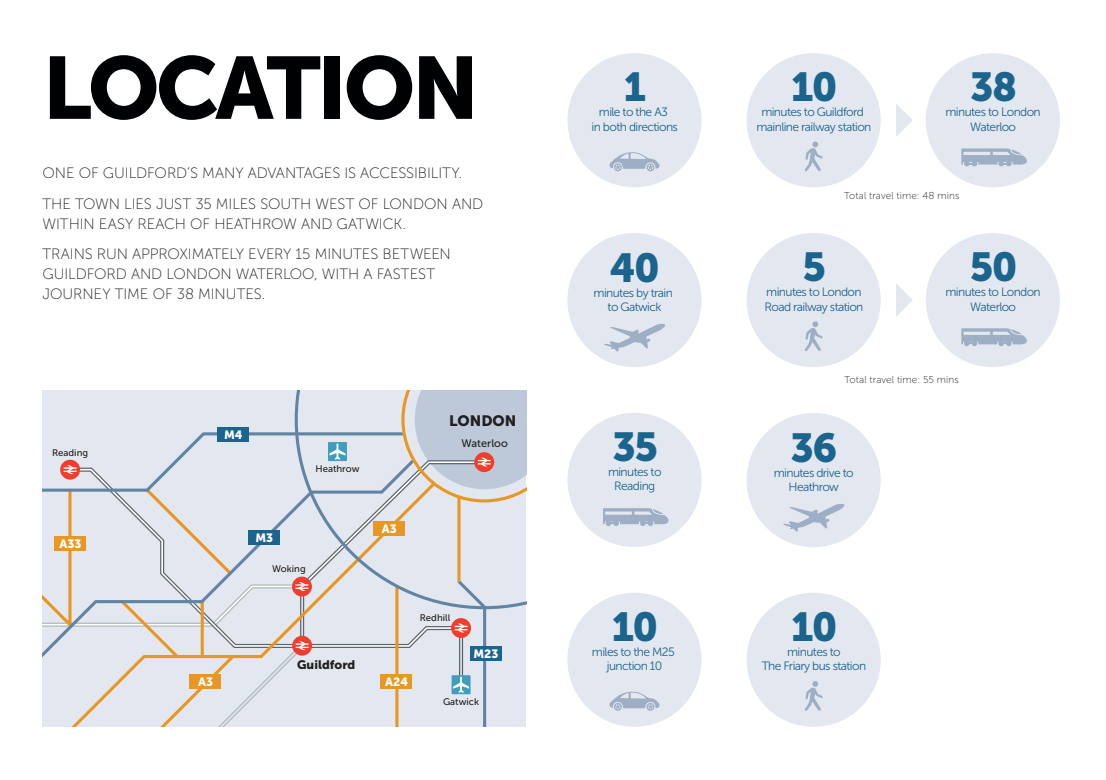
<style>
.page{position:relative;width:1106px;height:780px;background:#fff}
.page>*{position:absolute;margin:0;border:0;box-sizing:border-box;transform-origin:0 0}
.spec_bold_text{font:87.5px "Museo Sans 900";letter-spacing:-.04em;color:#000103}
.t1{font:40.25px "Museo Sans 900";letter-spacing:-.04em;color:#1b648d}
.Text_Caps{font:15px/20px "Museo Sans 100";letter-spacing:-.005em;color:#231f20}
.t2{font:15px "Museo Sans 900";color:#231f20}
.t3{font:12.25px "Museo Sans 900";color:#231f20}
.t4{font:12.12px/14.5px "Museo Sans 300";letter-spacing:-.05em;color:#1b648d;text-align:center}
.t5{font:12px "Museo Sans 900";color:#fff}
.t6{font:10.88px "Museo Sans 500";color:#231f20}
.Text_Caps-2{font:10px "Museo Sans 100";letter-spacing:.01em;color:#231f20}
.t7{font:9.5px "Museo Sans 500";color:#231f20}
</style>
<div class="page">
<svg style="left:43px;top:390px;width:483px;height:336px;background:#dadbe0"></svg>
<svg style="left:896px;top:104px;width:16px;height:33px"></svg>
<svg style="left:896px;top:284px;width:16px;height:33px"></svg>
<div style="left:567px;top:233px;width:134px;height:134px;background:#e3e7ef;border-radius:50%"></div>
<svg style="left:604px;top:324px;width:62px;height:27px"></svg>
<div style="left:746px;top:413px;width:134px;height:134px;background:#e3e7ef;border-radius:50%"></div>
<svg style="left:783px;top:504px;width:62px;height:27px"></svg>
<div style="left:925px;top:53px;width:134px;height:134px;background:#e3e7ef;border-radius:50%"></div>
<svg style="left:961px;top:148px;width:66px;height:18px"></svg>
<svg style="left:1011px;top:149px;width:10px;height:5px"></svg>
<div style="left:925px;top:233px;width:134px;height:134px;background:#e3e7ef;border-radius:50%"></div>
<svg style="left:961px;top:328px;width:66px;height:18px"></svg>
<svg style="left:1011px;top:329px;width:10px;height:5px"></svg>
<div style="left:567px;top:413px;width:134px;height:134px;background:#e3e7ef;border-radius:50%"></div>
<svg style="left:603px;top:508px;width:66px;height:18px"></svg>
<svg style="left:653px;top:509px;width:10px;height:5px"></svg>
<div style="left:567px;top:53px;width:134px;height:134px;background:#e3e7ef;border-radius:50%"></div>
<svg style="left:609px;top:152px;width:50px;height:19px"></svg>
<div style="left:567px;top:592px;width:134px;height:134px;background:#e3e7ef;border-radius:50%"></div>
<svg style="left:609px;top:691px;width:50px;height:19px"></svg>
<div style="left:746px;top:53px;width:134px;height:134px;background:#e3e7ef;border-radius:50%"></div>
<svg style="left:805px;top:141px;width:17px;height:30px"></svg>
<div style="left:746px;top:233px;width:134px;height:134px;background:#e3e7ef;border-radius:50%"></div>
<svg style="left:804px;top:321px;width:18px;height:30px"></svg>
<div style="left:746px;top:592px;width:134px;height:134px;background:#e3e7ef;border-radius:50%"></div>
<svg style="left:804px;top:681px;width:18px;height:29px"></svg>
<p class="spec_bold_text" style="left:43px;top:38px;width:438px">LOCATION</p>
<p class="Text_Caps" style="left:43px;top:163px;width:421px">ONE OF GUILDFORD’S MANY ADVANTAGES IS ACCESSIBILITY.</p>
<p class="Text_Caps" style="left:43px;top:193px;width:442px">THE TOWN LIES JUST 35 MILES SOUTH WEST OF LONDON AND<br>WITHIN EASY REACH OF HEATHROW AND GATWICK.</p>
<p class="Text_Caps" style="left:43px;top:244px;width:410px">TRAINS RUN APPROXIMATELY EVERY 15 MINUTES BETWEEN<br>GUILDFORD AND LONDON WATERLOO, WITH A FASTEST<br>JOURNEY TIME OF 38 MINUTES.</p>
<p class="t7" style="left:52px;top:447px;width:37px">Reading</p>
<p class="t5" style="left:59px;top:536px;width:24px">A33</p>
<p class="t5" style="left:224px;top:428px;width:20px">M4</p>
<p class="t7" style="left:315px;top:463px;width:45px">Heathrow</p>
<p class="t2" style="left:449px;top:412px;width:69px">LONDON</p>
<p class="t6" style="left:461px;top:437px;width:48px">Waterloo</p>
<p class="t5" style="left:255px;top:531px;width:19px">M3</p>
<p class="t7" style="left:272px;top:563px;width:35px">Woking</p>
<p class="t5" style="left:382px;top:521px;width:16px">A3</p>
<p class="t3" style="left:297px;top:658px;width:60px">Guildford</p>
<p class="t5" style="left:198px;top:675px;width:16px">A3</p>
<p class="t5" style="left:385px;top:675px;width:24px">A24</p>
<p class="t7" style="left:420px;top:613px;width:32px">Redhill</p>
<p class="t5" style="left:473px;top:646px;width:27px">M23</p>
<p class="t7" style="left:443px;top:696px;width:38px">Gatwick</p>
<p class="t1" style="left:623px;top:64px;width:24px">1</p>
<p class="t4" style="left:591px;top:105px;width:88px">mile to the A3<br>in both directions</p>
<p class="t1" style="left:609px;top:245px;width:52px">40</p>
<p class="t4" style="left:593px;top:285px;width:81px">minutes by train to Gatwick</p>
<p class="t1" style="left:612px;top:424px;width:47px">35</p>
<p class="t4" style="left:608px;top:464px;width:55px">minutes to<br>Reading</p>
<p class="t1" style="left:611px;top:604px;width:48px">10</p>
<p class="t4" style="left:592px;top:644px;width:84px">miles to the M25 junction 10</p>
<p class="t1" style="left:791px;top:64px;width:48px">10</p>
<p class="t4" style="left:756px;top:105px;width:116px">minutes to Guildford mainline railway station</p>
<p class="t1" style="left:970px;top:64px;width:49px">38</p>
<p class="t4" style="left:945px;top:105px;width:97px">minutes to London<br>Waterloo</p>
<p class="Text_Caps-2" style="left:844px;top:190px;width:117px">Total travel time: 48 mins</p>
<p class="t1" style="left:802px;top:244px;width:25px">5</p>
<p class="t4" style="left:764px;top:285px;width:100px;text-align:left">minutes to London<br>Road railway station</p>
<p class="t1" style="left:969px;top:244px;width:49px">50</p>
<p class="t4" style="left:945px;top:285px;width:97px">minutes to London<br>Waterloo</p>
<p class="Text_Caps-2" style="left:844px;top:374px;width:116px">Total travel time: 55 mins</p>
<p class="t1" style="left:790px;top:425px;width:48px">36</p>
<p class="t4" style="left:773px;top:465px;width:81px">minutes drive to<br>Heathrow</p>
<p class="t1" style="left:791px;top:604px;width:48px">10</p>
<p class="t4" style="left:761px;top:644px;width:106px">minutes to<br>The Friary bus station</p>
</div>
